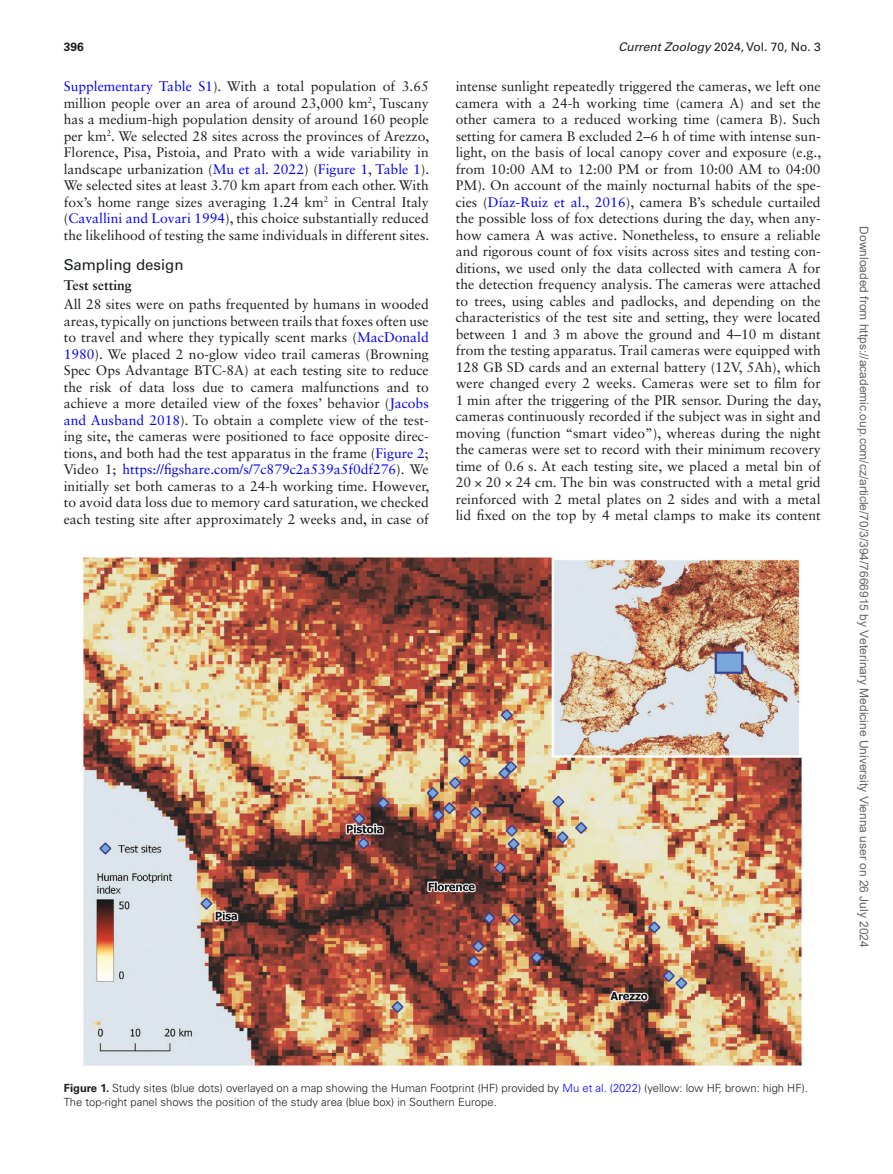
<style>
.page{position:relative;width:893px;height:1174px;background:#fff}
.page>*{position:absolute;margin:0;border:0;box-sizing:border-box;transform-origin:0 0}
.t1{font:15px "Univers LT Std";color:#1d1e1f}
.t2{font:13.8px/16.5px "Sabon LT Std";color:#1d1e1f;text-align:justify}
.t3{font:700 13.8px "Sabon LT Std";color:#1d1e1f}
.t4{font:12px "Arial";color:#666}
.t5{font:12px "Univers LT Std 3";color:#1d1e1f}
.t6{font:700 12px "Univers LT Std";color:#1d1e1f}
.t7{font:300 11.25px/14.2px "Univers LT Std";color:#1d1e1f}
.s1{font-family:"Univers LT Std";font-style:italic}
.s2{color:#00f}
.s3{font-family:"Gandhari Unicode";color:#00f}
.s4{font-weight:700}
</style>
<div class="page">
<img style="left:83px;top:557px;width:719px;height:509px">
<p class="t6" style="left:64px;top:40px;width:22px">396</p>
<p class="t5" style="left:618px;top:40px;width:204px"><span class="s1">Current Zoology</span> 2024, Vol. 70, No. 3</p>
<p class="t2" style="left:64px;top:78px;width:367px"><span class="s2">Supplementary Table S1</span>). With a total population of 3.65 million people over an area of around 23,000 km<sup>2</sup>, Tuscany has a medium-high population density of around 160 people per km<sup>2</sup>. We selected 28 sites across the provinces of Arezzo, Florence, Pisa, Pistoia, and Prato with a wide variability in landscape urbanization (<span class="s2">Mu et al. 2022</span>) (<span class="s2">Figure 1</span>, <span class="s2">Table 1</span>).<br>We selected sites at least 3.70 km apart from each other. With fox’s home range sizes averaging 1.24 km<sup>2</sup> in Central Italy (<span class="s2">Cavallini and Lovari 1994</span>), this choice substantially reduced the likelihood of testing the same individuals in different sites.</p>
<p class="t1" style="left:64px;top:256px;width:121px">Sampling design</p>
<p class="t3" style="left:64px;top:276px;width:70px">Test setting</p>
<p class="t2" style="left:64px;top:296px;width:367px">All 28 sites were on paths frequented by humans in wooded areas, typically on junctions between trails that foxes often use to travel and where they typically scent marks (<span class="s2">MacDonald 1980</span>). We placed 2 no-glow video trail cameras (Browning Spec Ops Advantage BTC-8A) at each testing site to reduce the risk of data loss due to camera malfunctions and to achieve a more detailed view of the foxes’ behavior (<span class="s2">Jacobs and Ausband 2018</span>). To obtain a complete view of the test&shy;ing site, the cameras were positioned to face opposite direc&shy;tions, and both had the test apparatus in the frame (<span class="s2">Figure 2</span>; Video 1; <span class="s2">https://figshare.com/s/7c879c2a539a5f0df276</span>). We initially set both cameras to a 24-h working time. However, to avoid data loss due to memory card saturation, we checked each testing site after approximately 2 weeks and, in case of</p>
<p class="t2" style="left:456px;top:78px;width:367px">intense sunlight repeatedly triggered the cameras, we left one camera with a 24-h working time (camera A) and set the other camera to a reduced working time (camera B). Such setting for camera B excluded 2–6 h of time with intense sun&shy;light, on the basis of local canopy cover and exposure (e.g., from 10:00 AM to 12:00 PM or from 10:00 AM to 04:00<br>PM). On account of the mainly nocturnal habits of the spe&shy;cies (<span class="s2">Díaz</span><span class="s3">‐</span><span class="s2">Ruiz et al., 2016</span>), camera B’s schedule curtailed the possible loss of fox detections during the day, when any&shy;how camera A was active. Nonetheless, to ensure a reliable and rigorous count of fox visits across sites and testing con&shy;ditions, we used only the data collected with camera A for the detection frequency analysis. The cameras were attached to trees, using cables and padlocks, and depending on the characteristics of the test site and setting, they were located between 1 and 3 m above the ground and 4–10 m distant from the testing apparatus. Trail cameras were equipped with 128 GB SD cards and an external battery (12V, 5Ah), which were changed every 2 weeks. Cameras were set to film for 1 min after the triggering of the PIR sensor. During the day, cameras continuously recorded if the subject was in sight and moving (function “smart video”), whereas during the night the cameras were set to record with their minimum recovery time of 0.6 s. At each testing site, we placed a metal bin of 20 × 20 × 24 cm. The bin was constructed with a metal grid reinforced with 2 metal plates on 2 sides and with a metal lid fixed on the top by 4 metal clamps to make its content</p>
<p class="t4" style="left:868px;top:226px;width:723px;rotate:90deg">Downloaded from https://academic.oup.com/cz/article/70/3/394/7666915 by Veterinary Medicine University Vienna user on 26 July 2024</p>
<p class="t7" style="left:64px;top:1080px;width:746px"><span class="s4">Figure 1.</span> Study sites (blue dots) overlayed on a map showing the Human Footprint (HF) provided by <span class="s2">Mu et al. (2022)</span> (yellow: low HF, brown: high HF).<br>The top-right panel shows the position of the study area (blue box) in Southern Europe.</p>
</div>
